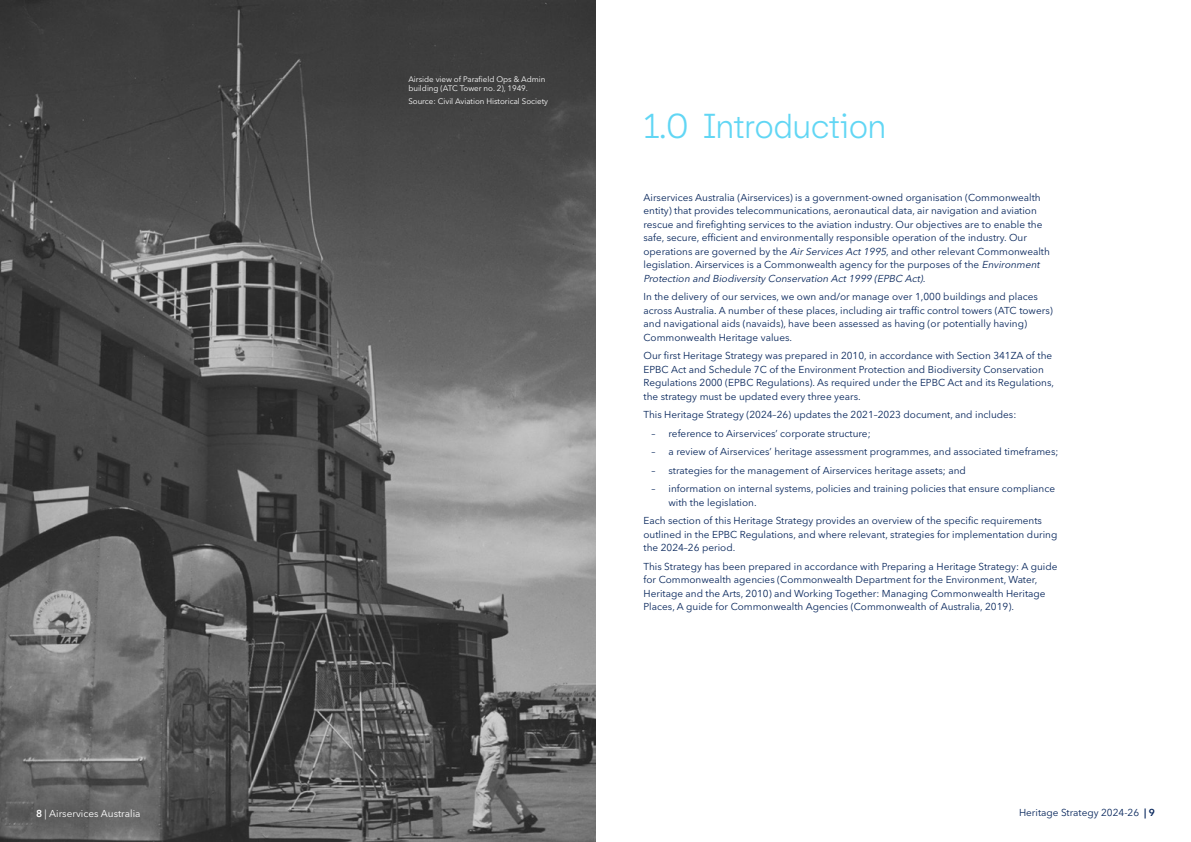
<style>
.page{position:relative;width:1191px;height:842px;background:#fff}
.page>*{position:absolute;margin:0;border:0;box-sizing:border-box;transform-origin:0 0}
.t1{font:33px "Friends";letter-spacing:-.01em;color:#61d6f4}
.t2{font:10px/13.5px "Avenir Next LT Pro";color:#06255b}
.t3{font:10px "Avenir Next LT Pro";color:#fff}
.t4{font:8px/9.6px "Avenir Next LT Pro";letter-spacing:-.005em;color:#fff}
.s1{font-style:italic}
.s2{font-weight:600}
</style>
<div class="page">
<img style="left:0;top:0;width:595px;height:842px">
<p class="t4" style="left:408px;top:74px;width:139px">Airside view of Parafield Ops &amp; Admin building (ATC Tower no. 2), 1949.</p>
<p class="t4" style="left:408px;top:96px;width:141px">Source: Civil Aviation Historical Society</p>
<h1 class="t1" style="left:643px;top:106px;width:244px">1.0 Introduction</h1>
<p class="t2" style="left:643px;top:190px;width:408px">Airservices Australia (Airservices) is a government-owned organisation (Commonwealth entity) that provides telecommunications, aeronautical data, air navigation and aviation rescue and firefighting services to the aviation industry. Our objectives are to enable the safe, secure, efficient and environmentally responsible operation of the industry. Our operations are governed by the <span class="s1">AirServices Act1995</span>, and other relevant Commonwealth legislation. Airservices is a Commonwealth agency for the purposes of the <span class="s1">Environment Protection and Biodiversity Conservation Act1999 (EPBC Act).</span></p>
<p class="t2" style="left:643px;top:290px;width:411px">In the delivery of our services, we own and/or manage over 1,000 buildings and places across Australia. A number of these places, including air traffic control towers (ATC towers) and navigational aids (navaids), have been assessed as having (or potentially having)<br>Commonwealth Heritage values.</p>
<p class="t2" style="left:643px;top:349px;width:412px">Our first Heritage Strategy was prepared in 2010, in accordance with Section 341ZA of the EPBC Act and Schedule 7C of the Environment Protection and Biodiversity Conservation Regulations 2000 (EPBC Regulations). As required under the EPBC Act and its Regulations, the strategy must be updated every three years.</p>
<p class="t2" style="left:643px;top:408px;width:374px">This Heritage Strategy (2024–26) updates the 2021–2023 document, and includes:</p>
<p class="t2" style="left:651px;top:426px;width:221px">– reference to Airservices’ corporate structure;</p>
<p class="t2" style="left:651px;top:445px;width:408px">– a review of Airservices’ heritage assessment programmes, and associated timeframes;</p>
<p class="t2" style="left:651px;top:463px;width:316px">– strategies for the management of Airservices heritage assets; and</p>
<p class="t2" style="left:668px;top:482px;width:388px;text-indent:-17px">– information on internal systems, policies and training policies that ensure compliance with the legislation.</p>
<p class="t2" style="left:643px;top:514px;width:415px">Each section of this Heritage Strategy provides an overview of the specific requirements outlined in the EPBC Regulations, and where relevant, strategies for implementation during the 2024–26 period.</p>
<p class="t2" style="left:643px;top:559px;width:415px">This Strategy has been prepared in accordance with Preparing a Heritage Strategy: A guide for Commonwealth agencies (Commonwealth Department for the Environment, Water, Heritage and the Arts, 2010) and Working Together: Managing Commonwealth Heritage Places, A guide for Commonwealth Agencies (Commonwealth of Australia, 2019).</p>
<p class="t3" style="left:36px;top:807px;width:106px"><span class="s2">8</span> | Airservices Australia</p>
<p class="t2" style="left:1019px;top:806px;width:137px">Heritage Strategy 2024-26 <span class="s2">| 9</span></p>
</div>
